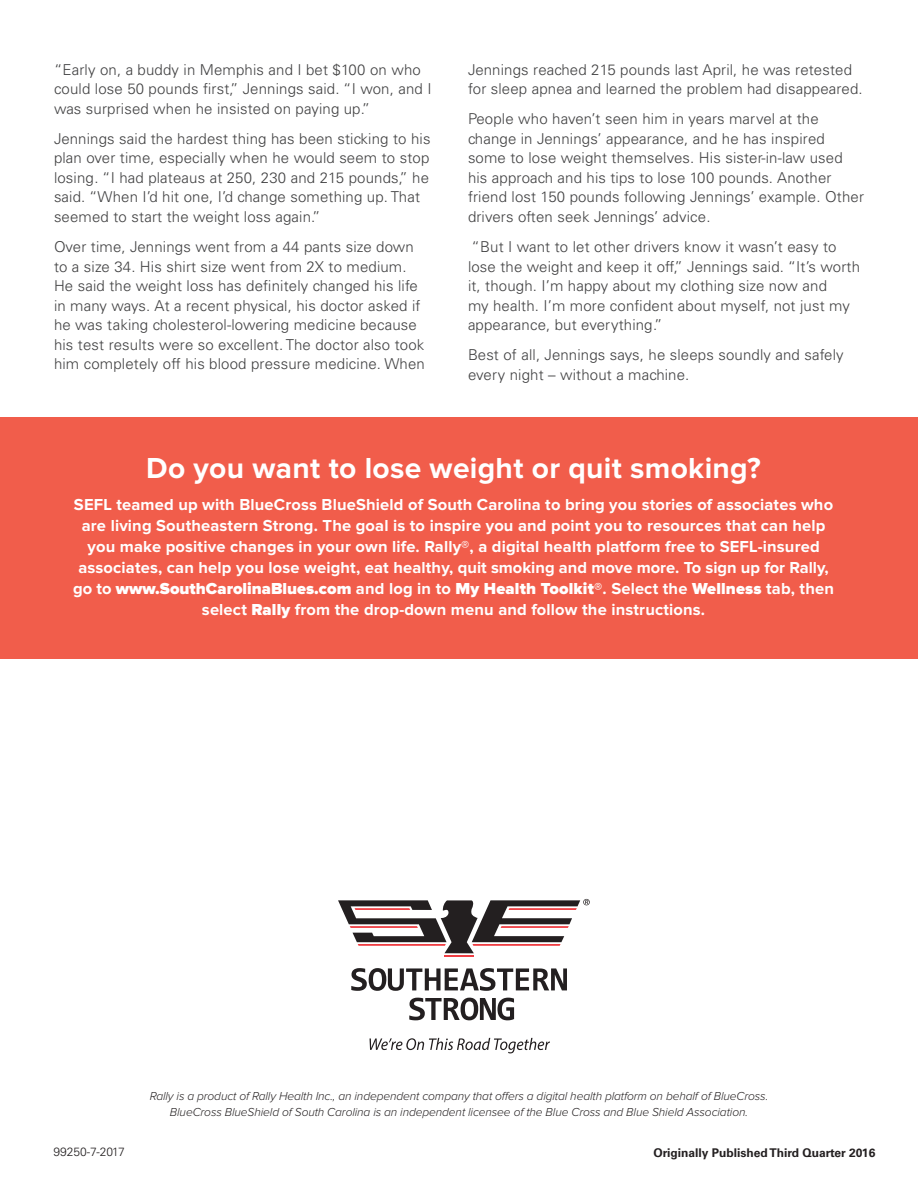
<style>
.page{position:relative;width:918px;height:1188px;background:#fff}
.page>*{position:absolute;margin:0;border:0;box-sizing:border-box;transform-origin:0 0}
.t1{font:700 30px "Proxima Nova";letter-spacing:.01em;color:#fff}
.t2{font:700 16.5px/21px "Proxima Nova";letter-spacing:.01em;color:#fff;text-align:center}
.t3{font:300 15px/19.5px "Univers LT Std";letter-spacing:.01em;color:#414142}
.t4{font:italic 300 12px "Proxima Nova";letter-spacing:-.01em;color:#231f20}
.t5{font:700 12px "Univers LT Std";color:#231f20}
.t6{font:300 12px "Univers LT Std";color:#231f20}
.s1{font-weight:900}
</style>
<div class="page">
<hr style="left:444px;top:955px;width:30px;height:2px;background:#ef3e43">
<svg style="left:338px;top:899px;width:252px;height:54px"></svg>
<svg style="left:409px;top:998px;width:105px;height:22px"></svg>
<svg style="left:351px;top:968px;width:216px;height:23px"></svg>
<svg style="left:370px;top:1038px;width:180px;height:15px"></svg>
<div style="left:0;top:418px;width:918px;height:241px;background:#f15d4b"></div>
<p class="t3" style="left:54px;top:60px;width:379px">“Early on, a buddy in Memphis and I bet $100 on who could lose 50 pounds first,” Jennings said. “I won, and I was surprised when he insisted on paying up.”</p>
<p class="t3" style="left:54px;top:129px;width:378px">Jennings said the hardest thing has been sticking to his plan over time, especially when he would seem to stop losing. “I had plateaus at 250, 230 and 215 pounds,” he said. “When I’d hit one, I’d change something up. That seemed to start the weight loss again.”</p>
<p class="t3" style="left:54px;top:237px;width:372px">Over time, Jennings went from a 44 pants size down to a size 34. His shirt size went from 2X to medium.<br>He said the weight loss has definitely changed his life in many ways. At a recent physical, his doctor asked if he was taking cholesterol-lowering medicine because his test results were so excellent. The doctor also took him completely off his blood pressure medicine. When</p>
<p class="t3" style="left:468px;top:60px;width:396px">Jennings reached 215 pounds last April, he was retested for sleep apnea and learned the problem had disappeared.</p>
<p class="t3" style="left:468px;top:109px;width:398px">People who haven’t seen him in years marvel at the change in Jennings’ appearance, and he has inspired some to lose weight themselves. His sister-in-law used his approach and his tips to lose 100 pounds. Another friend lost 150 pounds following Jennings’ example. Other drivers often seek Jennings’ advice.</p>
<p class="t3" style="left:468px;top:237px;width:394px">“But I want to let other drivers know it wasn’t easy to lose the weight and keep it off,” Jennings said. “It’s worth it, though. I’m happy about my clothing size now and<br>my health. I’m more confident about myself, not just my appearance, but everything.”</p>
<p class="t3" style="left:468px;top:345px;width:377px">Best of all, Jennings says, he sleeps soundly and safely every night – without a machine.</p>
<p class="t1" style="left:146px;top:451px;width:616px">Do you want to lose weight or quit smoking?</p>
<p class="t2" style="left:73px;top:494px;width:762px">SEFL teamed up with BlueCross BlueShield of South Carolina to bring you stories of associates who are living Southeastern Strong. The goal is to inspire you and point you to resources that can help you make positive changes in your own life. Rally®, a digital health platform free to SEFL-insured associates, can help you lose weight, eat healthy, quit smoking and move more. To sign up for Rally, go to <span class="s1">www.SouthCarolinaBlues.com</span> and log in to <span class="s1">My Health Toolkit®</span>. Select the <span class="s1">Wellness</span> tab, then select <span class="s1">Rally</span> from the drop-down menu and follow the instructions.</p>
<p class="t6" style="left:54px;top:1145px;width:73px">99250-7-2017</p>
<p class="t4" style="left:150px;top:1089px;width:620px">Rally is a product of Rally Health Inc., an independent company that offers a digital health platform on behalf of BlueCross.</p>
<p class="t4" style="left:170px;top:1106px;width:580px">BlueCross BlueShield of South Carolina is an independent licensee of the Blue Cross and Blue Shield Association.</p>
<p class="t5" style="left:654px;top:1146px;width:223px">Originally Published Third Quarter 2016</p>
</div>
